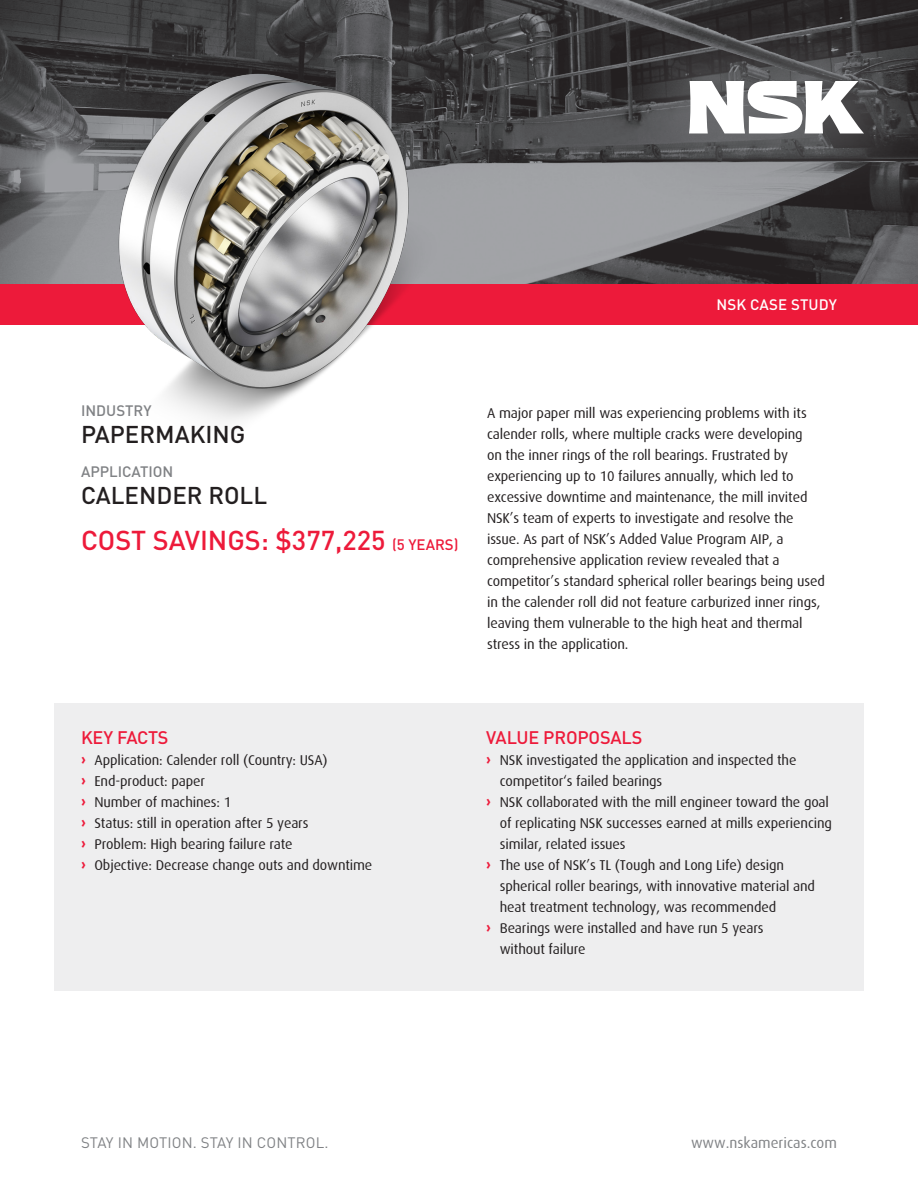
<style>
.page{position:relative;width:918px;height:1188px;background:#fff}
.page>*{position:absolute;margin:0;border:0;box-sizing:border-box;transform-origin:0 0}
.RESULT{font:500 27px "DIN";color:#ed1a3a}
.SUBJECT{font:500 24px "DIN";color:#231f20}
.BULLET_LIST{font:500 18px "DIN";letter-spacing:-.01em;color:#ed1a3a}
.BODY_HEADING_1{font:500 18px "DIN";letter-spacing:-.015em;color:#ed1a3a}
.t1{font:15px "DINOT";letter-spacing:.01em;color:#808285}
.t2{font:500 15px "DIN";color:#808285}
.t3{font:15px "Dax";color:#808285}
.t4{font:500 15px "DIN";letter-spacing:.01em;color:#fff}
.BULLET_LIST-2{font:14.25px/21px "Dax";letter-spacing:-.01em;color:#231f20}
.BODY{font:14.25px/21px "Dax";letter-spacing:-.01em;color:#231f20}
.s1{font-size:15px}
.s2{font-weight:800;color:#ed1a3a}
</style>
<div class="page">
<img style="left:0;top:0;width:918px;height:284px">
<div style="left:54px;top:704px;width:810px;height:287px;background:#eeeeef"></div>
<div style="left:617px;top:8px;width:301px;height:199px;background:#808285;opacity:.42"></div>
<svg style="left:689px;top:81px;width:175px;height:52px"></svg>
<div style="left:0;top:284px;width:918px;height:41px;background:#ed1a3a"></div>
<img style="left:103px;top:65px;width:346px;height:356px">
<p class="t4" style="left:716px;top:295px;width:122px">NSK CASE STUDY</p>
<p class="t2" style="left:81px;top:401px;width:72px">INDUSTRY</p>
<p class="SUBJECT" style="left:81px;top:419px;width:166px">PAPERMAKING</p>
<p class="t2" style="left:81px;top:462px;width:94px">APPLICATION</p>
<p class="SUBJECT" style="left:81px;top:480px;width:188px">CALENDER ROLL</p>
<p class="RESULT" style="left:81px;top:523px;width:379px">COST SAVINGS: $377,225 <span class="s1">(5 YEARS)</span></p>
<p class="BODY" style="left:487px;top:403px;width:339px">A major paper mill was experiencing problems with its calender rolls, where multiple cracks were developing<br>on the inner rings of the roll bearings. Frustrated by experiencing up to 10 failures annually, which led to excessive downtime and maintenance, the mill invited NSK’s team of experts to investigate and resolve the issue. As part of NSK’s Added Value Program AIP, a comprehensive application review revealed that a competitor’s standard spherical roller bearings being used in the calender roll did not feature carburized inner rings, leaving them vulnerable to the high heat and thermal stress in the application.</p>
<p class="BODY_HEADING_1" style="left:81px;top:726px;width:89px">KEY FACTS</p>
<p class="BULLET_LIST-2" style="left:81px;top:750px;width:248px"><span class="s2">›</span> Application: Calender roll (Country: USA)</p>
<p class="BULLET_LIST-2" style="left:81px;top:771px;width:125px"><span class="s2">›</span> End-product: paper</p>
<p class="BULLET_LIST-2" style="left:81px;top:792px;width:152px"><span class="s2">›</span> Number of machines: 1</p>
<p class="BULLET_LIST-2" style="left:81px;top:813px;width:229px"><span class="s2">›</span> Status: still in operation after 5 years</p>
<p class="BULLET_LIST-2" style="left:81px;top:834px;width:213px"><span class="s2">›</span> Problem: High bearing failure rate</p>
<p class="BULLET_LIST-2" style="left:81px;top:855px;width:293px"><span class="s2">›</span> Objective: Decrease change outs and downtime</p>
<p class="BULLET_LIST" style="left:486px;top:726px;width:158px">VALUE PROPOSALS</p>
<p class="BULLET_LIST-2" style="left:500px;top:750px;width:298px;text-indent:-14px"><span class="s2">›</span> NSK investigated the application and inspected the competitor‘s failed bearings</p>
<p class="BULLET_LIST-2" style="left:500px;top:792px;width:334px;text-indent:-14px"><span class="s2">›</span> NSK collaborated with the mill engineer toward the goal of replicating NSK successes earned at mills experiencing similar, related issues</p>
<p class="BULLET_LIST-2" style="left:500px;top:855px;width:317px;text-indent:-14px"><span class="s2">›</span> The use of NSK’s TL (Tough and Long Life) design spherical roller bearings, with innovative material and heat treatment technology, was recommended</p>
<p class="BULLET_LIST-2" style="left:500px;top:918px;width:265px;text-indent:-14px"><span class="s2">›</span> Bearings were installed and have run 5 years without failure</p>
<p class="t1" style="left:81px;top:1133px;width:249px">STAY IN MOTION. STAY IN CONTROL.</p>
<p class="t3" style="left:691px;top:1134px;width:147px">www.nskamericas.com</p>
</div>
